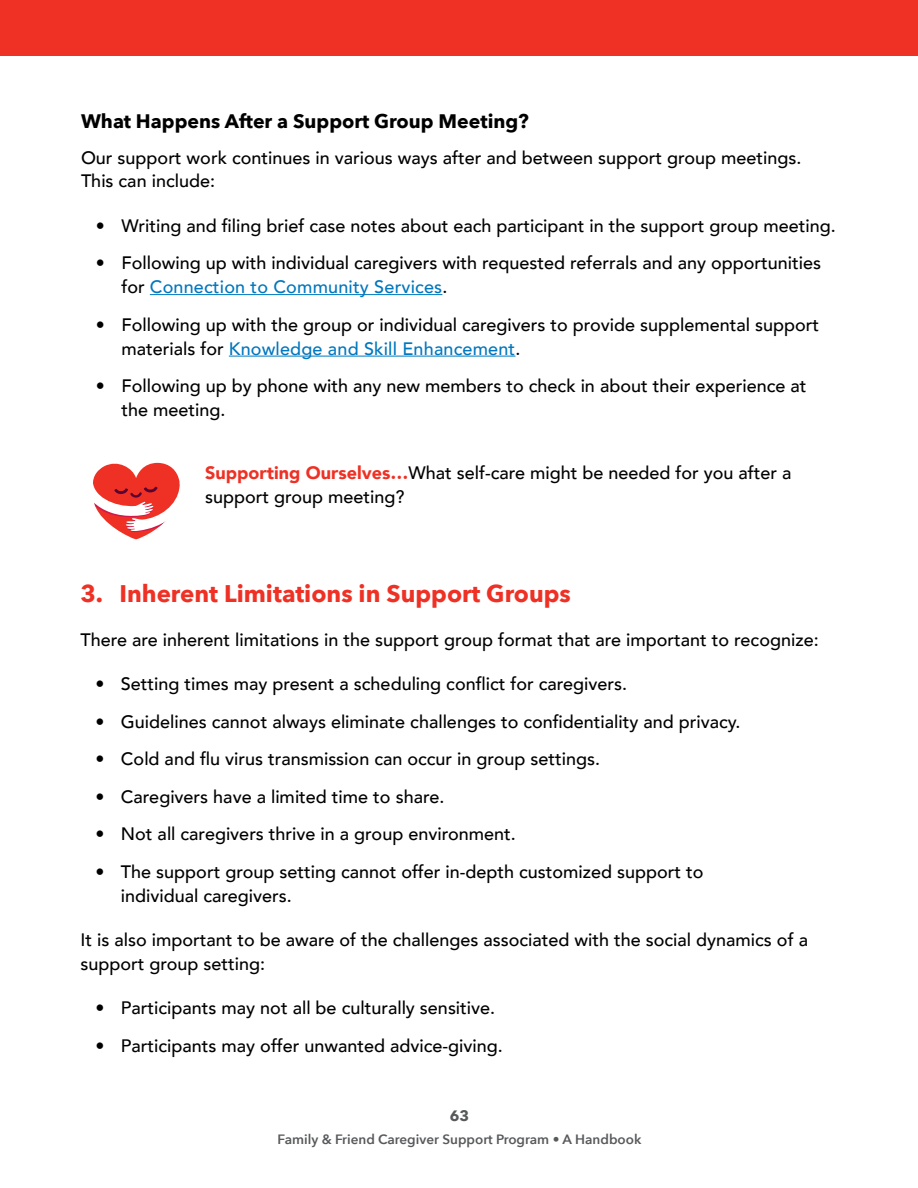
<style>
.page{position:relative;width:918px;height:1188px;background:#fff}
.page>*{position:absolute;margin:0;border:0;box-sizing:border-box;transform-origin:0 0}
.t1{font:700 24px "Avenir Next";color:#ee3124}
.t2{font:700 19.5px "Avenir Next";color:#000}
.t3{font:500 18px/24px "Avenir";color:#000}
.t4{font:700 15px "Avenir Next";color:#58595b}
.t5{font:600 13.5px "Avenir Next";color:#58595b}
.s1{color:#0077be}
.s2{font-weight:900;color:#ee3124}
</style>
<div class="page">
<div style="left:0;top:0;width:918px;height:56px;background:#ee3124"></div>
<hr style="left:150px;top:294px;width:292px;height:1px;background:#0077be">
<hr style="left:229px;top:356px;width:286px;height:1px;background:#0077be">
<svg style="left:93px;top:462px;width:87px;height:77px"></svg>
<p class="t2" style="left:81px;top:104px;width:449px">What Happens After a Support Group Meeting?</p>
<p class="t3" style="left:81px;top:144px;width:722px">Our support work continues in various ways after and between support group meetings.<br>This can include:</p>
<p class="t3" style="left:96px;top:213px;width:741px">• Writing and filing brief case notes about each participant in the support group meeting.</p>
<p class="t3" style="left:122px;top:250px;width:701px;text-indent:-26px">• Following up with individual caregivers with requested referrals and any opportunities for <span class="s1">Connection to Community Services</span>.</p>
<p class="t3" style="left:122px;top:311px;width:699px;text-indent:-26px">• Following up with the group or individual caregivers to provide supplemental support materials for <span class="s1">Knowledge and Skill Enhancement</span>.</p>
<p class="t3" style="left:122px;top:373px;width:686px;text-indent:-26px">• Following up by phone with any new members to check in about their experience at the meeting.</p>
<p class="t3" style="left:205px;top:460px;width:588px"><span class="s2">Supporting Ourselves…</span>What self-care might be needed for you after a support group meeting?</p>
<h1 class="t1" style="left:80px;top:573px;width:492px">3. Inherent Limitations in Support Groups</h1>
<p class="t3" style="left:80px;top:627px;width:740px">There are inherent limitations in the support group format that are important to recognize:</p>
<p class="t3" style="left:95px;top:671px;width:533px">• Setting times may present a scheduling conflict for caregivers.</p>
<p class="t3" style="left:95px;top:709px;width:646px">• Guidelines cannot always eliminate challenges to confidentiality and privacy.</p>
<p class="t3" style="left:95px;top:746px;width:506px">• Cold and flu virus transmission can occur in group settings.</p>
<p class="t3" style="left:95px;top:784px;width:350px">• Caregivers have a limited time to share.</p>
<p class="t3" style="left:95px;top:821px;width:422px">• Not all caregivers thrive in a group environment.</p>
<p class="t3" style="left:121px;top:859px;width:584px;text-indent:-26px">• The support group setting cannot offer in-depth customized support to individual caregivers.</p>
<p class="t3" style="left:80px;top:927px;width:729px">It is also important to be aware of the challenges associated with the social dynamics of a support group setting:</p>
<p class="t3" style="left:95px;top:995px;width:401px">• Participants may not all be culturally sensitive.</p>
<p class="t3" style="left:95px;top:1032px;width:409px">• Participants may offer unwanted advice-giving.</p>
<p class="t4" style="left:450px;top:1103px;width:21px">63</p>
<p class="t5" style="left:278px;top:1127px;width:365px">Family &amp; Friend Caregiver Support Program • A Handbook</p>
</div>
